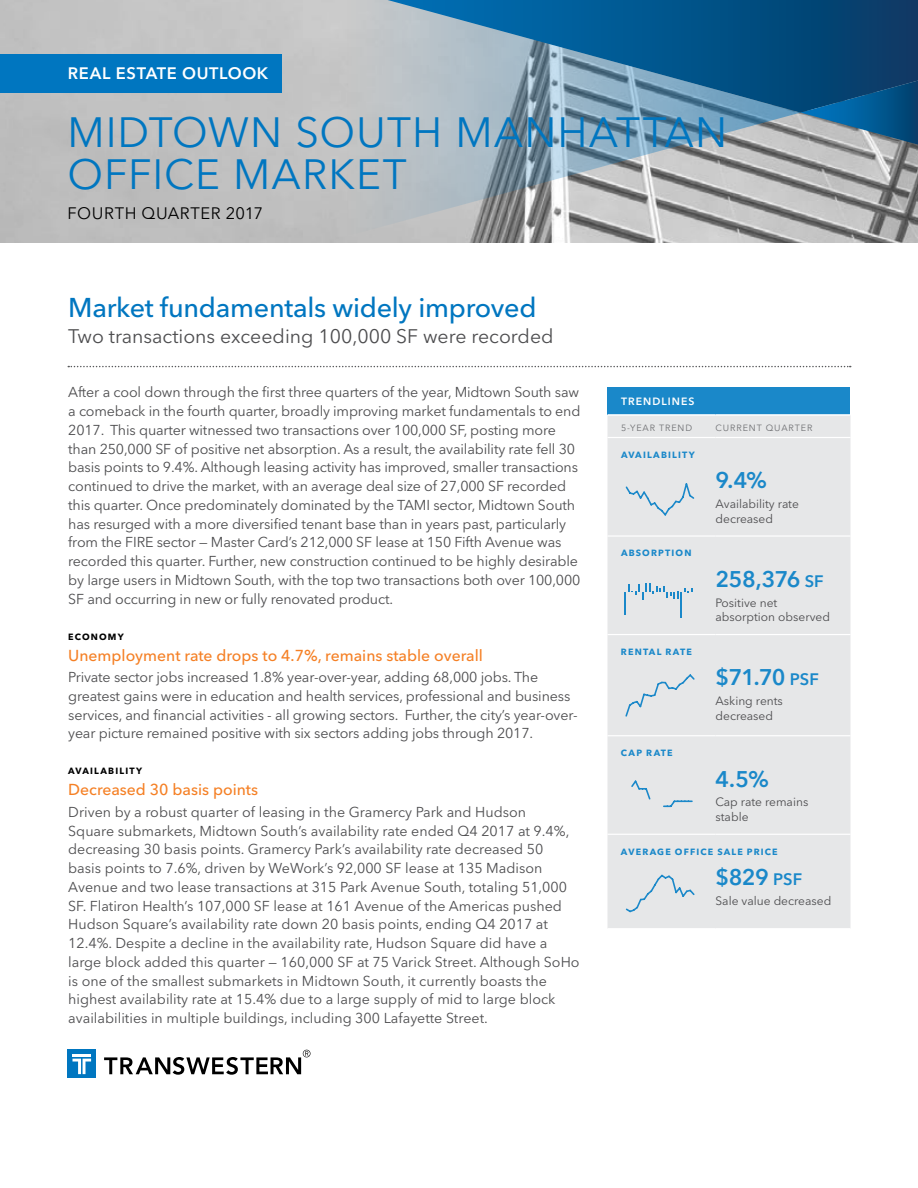
<style>
.page{position:relative;width:918px;height:1188px;background:#fff}
.page>*{position:absolute;margin:0;border:0;box-sizing:border-box;transform-origin:0 0}
.t1{font:42px/42px "Avenir Next LT Pro";letter-spacing:.025em;color:#0076c0}
.t2{font:500 27px "Avenir Next LT Pro";letter-spacing:-.01em;color:#0076c0}
.t3{font:600 22.5px "Avenir Next LT Pro";letter-spacing:-.03em;color:#1a88c9}
.t4{font:19.5px "Avenir Next LT Pro";color:#4d4d4f}
.t5{font:16.5px "Avenir Next LT Pro";letter-spacing:.03em;color:#000}
.t6{font:600 16.5px "Avenir Next LT Pro";letter-spacing:.035em;color:#fff}
.t7{font:500 15.75px "Avenir Next LT Pro";color:#f58025}
.t8{font:14.25px/18.8px "Avenir Next LT Pro";letter-spacing:-.01em;color:#4d4d4f}
.t9{font:12px/14.4px "Avenir Next LT Pro";color:#4d4d4f}
.t10{font:600 10.5px "Avenir Next LT Pro";letter-spacing:.1em;color:#fff}
.t11{font:700 9px "Avenir Next LT Pro";letter-spacing:.13em;color:#1a88c9}
.t12{font:9px "Avenir Next LT Pro";letter-spacing:.1em;color:#6d6e71}
.t13{font:700 9px "Avenir Next LT Pro";letter-spacing:.13em;color:#000}
.s1{font-size:16.5px}
</style>
<div class="page">
<img style="left:0;top:0;width:918px;height:243px">
<svg style="left:338px;top:113px;width:463px;height:126px;background:#a6afb5"></svg>
<svg style="left:338px;top:0;width:580px;height:113px;background:#4e80a1"></svg>
<svg style="left:801px;top:77px;width:117px;height:71px;background:#31688e"></svg>
<div style="left:0;top:54px;width:282px;height:38px;background:#0076c0"></div>
<svg style="left:68px;top:366px;width:783px;height:1px"></svg>
<div style="left:68px;top:1050px;width:28px;height:28px;background:#0076c0"></div>
<svg style="left:72px;top:1059px;width:19px;height:15px"></svg>
<hr style="left:72px;top:1054px;width:19px;height:3px;background:#fff">
<svg style="left:104px;top:1050px;width:206px;height:25px"></svg>
<div style="left:608px;top:387px;width:242px;height:28px;background:#1a88c9"></div>
<div style="left:608px;top:416px;width:242px;height:512px;background:#e6e7e8"></div>
<hr style="left:608px;top:414px;width:108px;height:2px;background:#fff">
<hr style="left:716px;top:414px;width:134px;height:2px;background:#fff">
<hr style="left:608px;top:437px;width:108px;height:1px;background:#fff">
<hr style="left:716px;top:437px;width:134px;height:1px;background:#fff">
<hr style="left:608px;top:535px;width:108px;height:2px;background:#fff">
<hr style="left:716px;top:535px;width:134px;height:2px;background:#fff">
<hr style="left:608px;top:634px;width:108px;height:1px;background:#fff">
<hr style="left:716px;top:634px;width:134px;height:1px;background:#fff">
<hr style="left:608px;top:735px;width:108px;height:1px;background:#fff">
<hr style="left:716px;top:735px;width:134px;height:1px;background:#fff">
<hr style="left:608px;top:834px;width:108px;height:1px;background:#fff">
<hr style="left:716px;top:834px;width:134px;height:1px;background:#fff">
<svg style="left:624px;top:482px;width:72px;height:35px;background:#d5dfe5"></svg>
<hr style="left:624px;top:592px;width:2px;height:22px;background:#1a88c9">
<svg style="left:628px;top:583px;width:65px;height:34px;background:#cedce4"></svg>
<svg style="left:624px;top:673px;width:72px;height:47px;background:#dbe1e6"></svg>
<div style="left:623px;top:771px;width:72px;height:50px;background:#e6e7e8"></div>
<svg style="left:624px;top:869px;width:72px;height:45px;background:#dae1e6"></svg>
<p class="t6" style="left:68px;top:64px;width:202px">REAL ESTATE OUTLOOK</p>
<h1 class="t1" style="left:68px;top:111px;width:661px">MIDTOWN SOUTH MANHATTAN<br>OFFICE MARKET</h1>
<p class="t5" style="left:68px;top:203px;width:197px">FOURTH QUARTER 2017</p>
<h2 class="t2" style="left:68px;top:292px;width:470px">Market fundamentals widely improved</h2>
<h3 class="t4" style="left:68px;top:324px;width:487px">Two transactions exceeding 100,000 SF were recorded</h3>
<p class="t8" style="left:68px;top:383px;width:514px">After a cool down through the first three quarters of the year, Midtown South saw a comeback in the fourth quarter, broadly improving market fundamentals to end 2017. This quarter witnessed two transactions over 100,000 SF, posting more than 250,000 SF of positive net absorption. As a result, the availability rate fell 30 basis points to 9.4%. Although leasing activity has improved, smaller transactions continued to drive the market, with an average deal size of 27,000 SF recorded this quarter. Once predominately dominated by the TAMI sector, Midtown South has resurged with a more diversified tenant base than in years past, particularly from the FIRE sector — Master Card’s 212,000 SF lease at 150 Fifth Avenue was recorded this quarter. Further, new construction continued to be highly desirable by large users in Midtown South, with the top two transactions both over 100,000<br>SF and occurring in new or fully renovated product.</p>
<p class="t13" style="left:68px;top:631px;width:57px">ECONOMY</p>
<p class="t7" style="left:68px;top:646px;width:416px">Unemployment rate drops to 4.7%, remains stable overall</p>
<p class="t8" style="left:68px;top:668px;width:511px">Private sector jobs increased 1.8% year-over-year, adding 68,000 jobs. The greatest gains were in education and health services, professional and business services, and financial activities - all growing sectors. Further, the city’s year-over&shy;year picture remained positive with six sectors adding jobs through 2017.</p>
<p class="t13" style="left:68px;top:766px;width:75px">AVAILABILITY</p>
<p class="t7" style="left:68px;top:780px;width:191px">Decreased 30 basis points</p>
<p class="t8" style="left:68px;top:802px;width:513px">Driven by a robust quarter of leasing in the Gramercy Park and Hudson<br>Square submarkets, Midtown South’s availability rate ended Q4 2017 at 9.4%, decreasing 30 basis points. Gramercy Park’s availability rate decreased 50 basis points to 7.6%, driven by WeWork’s 92,000 SF lease at 135 Madison Avenue and two lease transactions at 315 Park Avenue South, totaling 51,000<br>SF. Flatiron Health’s 107,000 SF lease at 161 Avenue of the Americas pushed Hudson Square’s availability rate down 20 basis points, ending Q4 2017 at 12.4%. Despite a decline in the availability rate, Hudson Square did have a large block added this quarter — 160,000 SF at 75 Varick Street. Although SoHo is one of the smallest submarkets in Midtown South, it currently boasts the highest availability rate at 15.4% due to a large supply of mid to large block availabilities in multiple buildings, including 300 Lafayette Street.</p>
<p class="t10" style="left:621px;top:395px;width:75px">TRENDLINES</p>
<p class="t12" style="left:621px;top:422px;width:73px">5-YEAR TREND</p>
<p class="t12" style="left:716px;top:422px;width:98px">CURRENT QUARTER</p>
<p class="t11" style="left:621px;top:449px;width:75px">AVAILABILITY</p>
<h3 class="t3" style="left:716px;top:467px;width:53px">9.4%</h3>
<p class="t9" style="left:716px;top:497px;width:85px">Availability rate decreased</p>
<p class="t11" style="left:621px;top:548px;width:72px">ABSORPTION</p>
<h3 class="t3" style="left:716px;top:565px;width:110px">258,376 <span class="s1">SF</span></h3>
<p class="t9" style="left:715px;top:595px;width:116px">Positive net absorption observed</p>
<p class="t11" style="left:621px;top:646px;width:73px">RENTAL RATE</p>
<h3 class="t3" style="left:715px;top:664px;width:105px">$71.70 <span class="s1">PSF</span></h3>
<p class="t9" style="left:715px;top:694px;width:69px">Asking rents decreased</p>
<p class="t11" style="left:621px;top:747px;width:53px">CAP RATE</p>
<h3 class="t3" style="left:715px;top:765px;width:55px">4.5%</h3>
<p class="t9" style="left:715px;top:795px;width:94px">Cap rate remains stable</p>
<p class="t11" style="left:621px;top:846px;width:158px">AVERAGE OFFICE SALE PRICE</p>
<h3 class="t3" style="left:715px;top:864px;width:88px">$829 <span class="s1">PSF</span></h3>
<p class="t9" style="left:716px;top:893px;width:117px">Sale value decreased</p>
</div>
